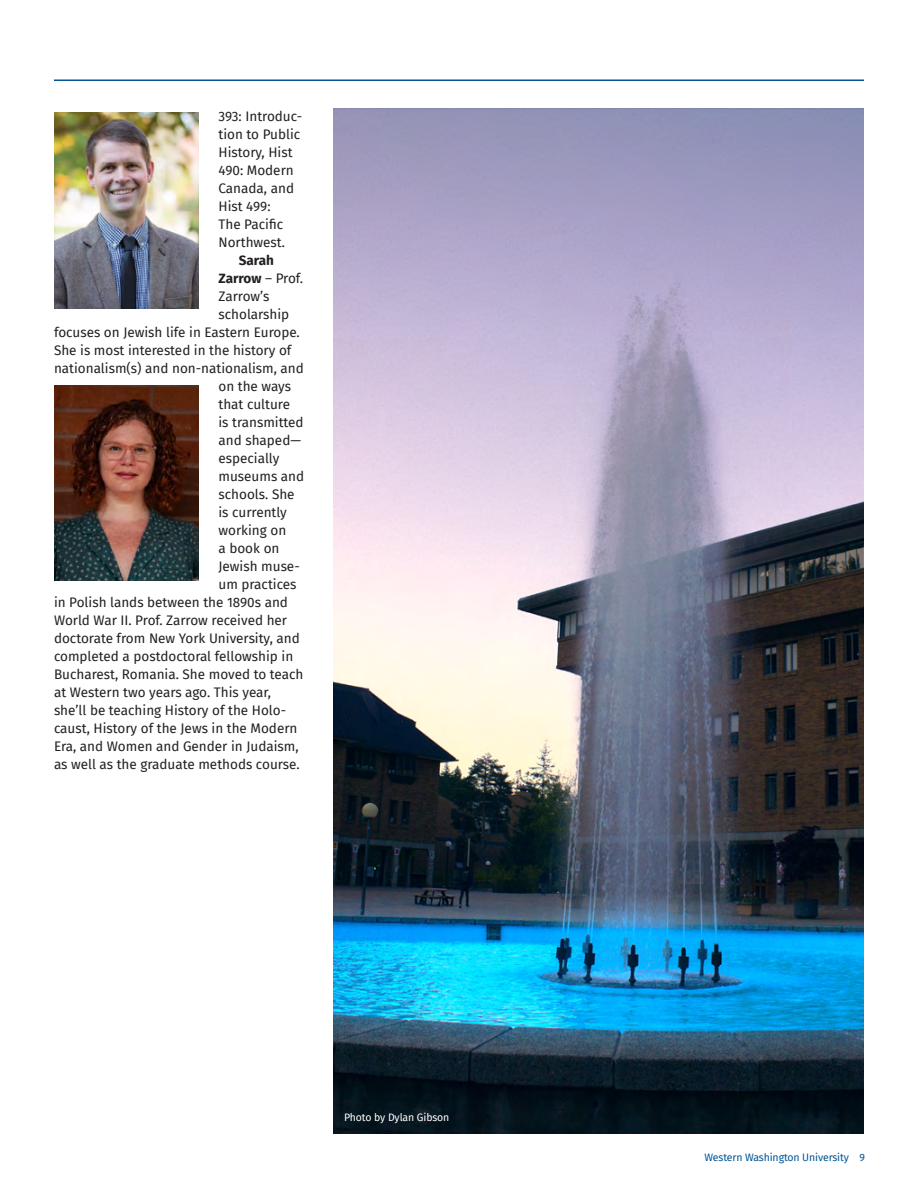
<style>
.page{position:relative;width:918px;height:1188px;background:#fff}
.page>*{position:absolute;margin:0;border:0;box-sizing:border-box;transform-origin:0 0}
.Body_copy{font:13.5px/18px "Fira Sans";color:#231f20}
.Body_copy-2{font:700 13.5px "Fira Sans";color:#231f20}
.t1{font:10.5px "Fira Sans";letter-spacing:-.01em;color:#005596}
.Body_copy-3{font:10.5px "Fira Sans";letter-spacing:-.01em;color:#fff}
.s1{font-weight:400}
</style>
<div class="page">
<img style="left:54px;top:112px;width:144px;height:196px">
<img style="left:54px;top:385px;width:144px;height:196px">
<hr style="left:54px;top:80px;width:810px;height:1px;background:#005596">
<img style="left:333px;top:108px;width:531px;height:1026px">
<p class="Body_copy" style="left:219px;top:107px;width:85px">393: Introduc&shy;tion to Public<br>History, Hist<br>490: Modern<br>Canada, and<br>Hist 499:<br>The Pacific<br>Northwest.</p>
<p class="Body_copy-2" style="left:239px;top:249px;width:37px">Sarah</p>
<p class="Body_copy-2" style="left:219px;top:267px;width:86px">Zarrow <span class="s1">– Prof.</span></p>
<p class="Body_copy" style="left:219px;top:287px;width:53px">Zarrow’s</p>
<p class="Body_copy" style="left:219px;top:305px;width:72px">scholarship</p>
<p class="Body_copy" style="left:54px;top:323px;width:247px">focuses on Jewish life in Eastern Europe.</p>
<p class="Body_copy" style="left:54px;top:341px;width:239px">She is most interested in the history of</p>
<p class="Body_copy" style="left:54px;top:359px;width:251px">nationalism(s) and non-nationalism, and</p>
<p class="Body_copy" style="left:219px;top:377px;width:74px">on the ways</p>
<p class="Body_copy" style="left:219px;top:395px;width:73px">that culture</p>
<p class="Body_copy" style="left:219px;top:413px;width:87px">is transmitted</p>
<p class="Body_copy" style="left:219px;top:431px;width:84px">and shaped—</p>
<p class="Body_copy" style="left:219px;top:449px;width:62px">especially</p>
<p class="Body_copy" style="left:219px;top:467px;width:87px">museums and</p>
<p class="Body_copy" style="left:219px;top:485px;width:78px">schools. She</p>
<p class="Body_copy" style="left:219px;top:503px;width:70px">is currently</p>
<p class="Body_copy" style="left:219px;top:521px;width:69px">working on</p>
<p class="Body_copy" style="left:219px;top:539px;width:62px">a book on</p>
<p class="Body_copy" style="left:219px;top:557px;width:83px">Jewish muse-</p>
<p class="Body_copy" style="left:219px;top:575px;width:80px">um practices</p>
<p class="Body_copy" style="left:54px;top:593px;width:236px">in Polish lands between the 1890s and</p>
<p class="Body_copy" style="left:54px;top:611px;width:235px">World War II. Prof. Zarrow received her</p>
<p class="Body_copy" style="left:54px;top:629px;width:247px">doctorate from New York University, and</p>
<p class="Body_copy" style="left:54px;top:647px;width:241px">completed a postdoctoral fellowship in</p>
<p class="Body_copy" style="left:54px;top:665px;width:251px">Bucharest, Romania. She moved to teach</p>
<p class="Body_copy" style="left:54px;top:683px;width:218px">at Western two years ago. This year,</p>
<p class="Body_copy" style="left:54px;top:701px;width:234px">she’ll be teaching History of the Holo-</p>
<p class="Body_copy" style="left:54px;top:719px;width:245px">caust, History of the Jews in the Modern</p>
<p class="Body_copy" style="left:54px;top:737px;width:246px">Era, and Women and Gender in Judaism,</p>
<p class="Body_copy" style="left:54px;top:755px;width:247px">as well as the graduate methods course.</p>
<p class="Body_copy-3" style="left:344px;top:1109px;width:107px">Photo by Dylan Gibson</p>
<p class="t1" style="left:704px;top:1149px;width:162px">Western Washington University 9</p>
</div>
